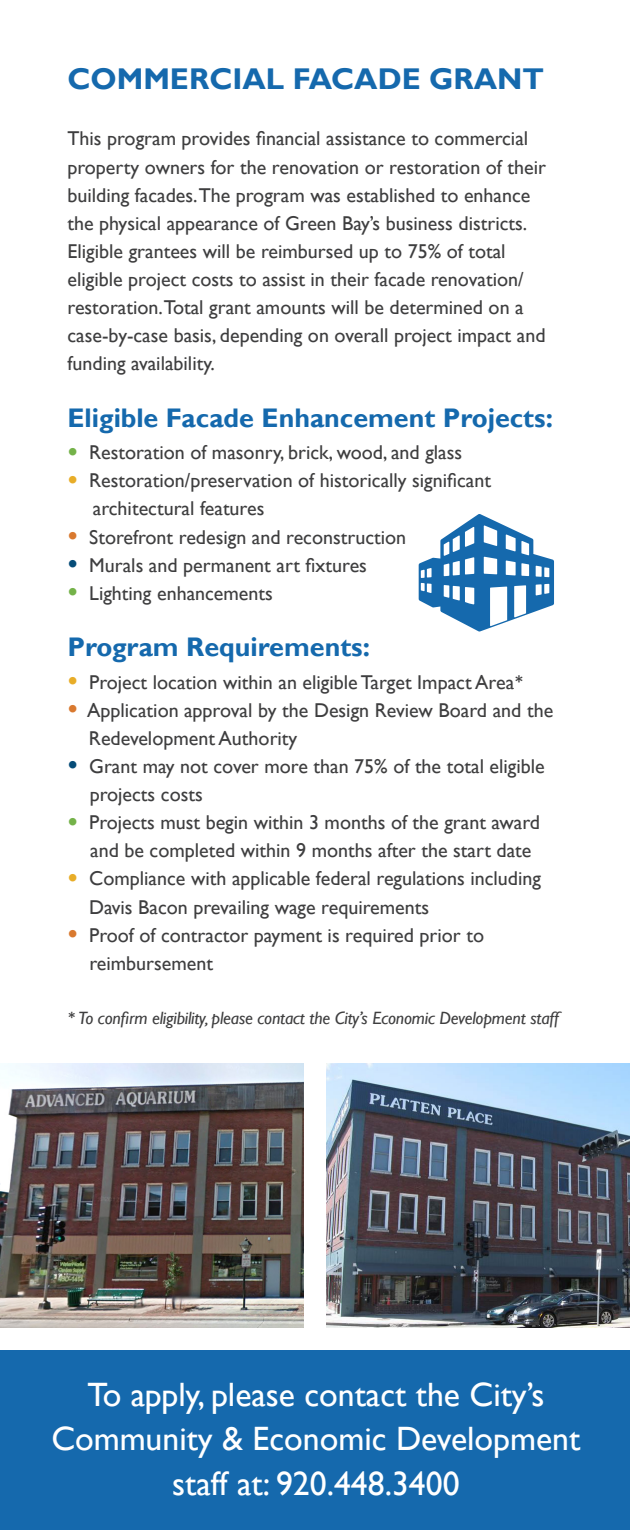
<style>
.page{position:relative;width:630px;height:1530px;background:#fff}
.page>*{position:absolute;margin:0;border:0;box-sizing:border-box;transform-origin:0 0}
.t1{font:33.75px "Gill Sans";color:#fff}
.t2{font:700 30px "Gill Sans";color:#1569ad}
.t3{font:700 27px "Gill Sans";color:#1569ad}
.t4{font:20px/28px "Gill Sans";color:#3e3e3f}
.t5{font:italic 17.75px "Gill Sans";letter-spacing:-.01em;color:#3e3e3f}
.s1{font-size:30px;color:#74b249}
.s2{font-size:30px;color:#e8ad28}
.s3{font-size:30px;color:#d9792f}
.s4{font-size:30px;color:#064c78}
.s5{font-family:"Calibri"}
.s6{font-family:"Calibri";font-style:normal}
</style>
<div class="page">
<div style="left:0;top:1350px;width:630px;height:180px;background:#1569ad"></div>
<img style="left:0;top:1064px;width:304px;height:264px">
<img style="left:326px;top:1064px;width:304px;height:264px">
<svg style="left:419px;top:514px;width:135px;height:118px"></svg>
<p class="t2" style="left:68px;top:61px;width:478px">COMMERCIAL FACADE GRANT</p>
<p class="t4" style="left:68px;top:125px;width:480px">This program provides financial assistance to commercial property owners for the renovation or restoration of their building facades.The program was established to enhance the physical appearance of Green Bay’s business districts.<br>Eligible grantees will be reimbursed up to 75% of total eligible project costs to assist in their facade renovation/ restoration.Total grant amounts will be determined on a case-by-case basis, depending on overall project impact and funding availability.</p>
<p class="t3" style="left:68px;top:401px;width:487px">Eligible Facade Enhancement Projects:</p>
<p class="t4" style="left:68px;top:439px;width:396px"><span class="s1">•</span> Restoration of masonry, brick, wood, and glass</p>
<p class="t4" style="left:68px;top:467px;width:425px"><span class="s2">•</span> Restoration/preservation of historically significant</p>
<p class="t4" style="left:93px;top:495px;width:173px">architectural features</p>
<p class="t4" style="left:68px;top:523px;width:340px"><span class="s3">•</span> Storefront redesign and reconstruction</p>
<p class="t4" style="left:68px;top:551px;width:301px"><span class="s4">•</span> Murals and permanent art fixtures</p>
<p class="t4" style="left:68px;top:579px;width:207px"><span class="s1">•</span> Lighting enhancements</p>
<p class="t3" style="left:68px;top:631px;width:304px">Program Requirements:</p>
<p class="t4" style="left:68px;top:668px;width:458px"><span class="s2">•</span> Project location within an eligible Target Impact Area<span class="s5">*</span></p>
<p class="t4" style="left:68px;top:696px;width:487px"><span class="s3">•</span> Application approval by the Design Review Board and the</p>
<p class="t4" style="left:89px;top:724px;width:210px">Redevelopment Authority</p>
<p class="t4" style="left:68px;top:753px;width:479px"><span class="s4">•</span> Grant may not cover more than 75% of the total eligible</p>
<p class="t4" style="left:90px;top:781px;width:114px">projects costs</p>
<p class="t4" style="left:68px;top:809px;width:474px"><span class="s1">•</span> Projects must begin within 3 months of the grant award</p>
<p class="t4" style="left:90px;top:837px;width:443px">and be completed within 9 months after the start date</p>
<p class="t4" style="left:68px;top:865px;width:475px"><span class="s2">•</span> Compliance with applicable federal regulations including</p>
<p class="t4" style="left:89px;top:893px;width:342px">Davis Bacon prevailing wage requirements</p>
<p class="t4" style="left:68px;top:921px;width:418px"><span class="s3">•</span> Proof of contractor payment is required prior to</p>
<p class="t4" style="left:89px;top:949px;width:125px">reimbursement</p>
<p class="t5" style="left:68px;top:1008px;width:493px"><span class="s6">*</span> To confirm eligibility, please contact the City’s Economic Development staff</p>
<p class="t1" style="left:87px;top:1375px;width:459px">To apply, please contact the City’s</p>
<p class="t1" style="left:51px;top:1419px;width:531px">Community &amp; Economic Development</p>
<p class="t1" style="left:172px;top:1464px;width:289px">staff at: 920.448.3400</p>
</div>
